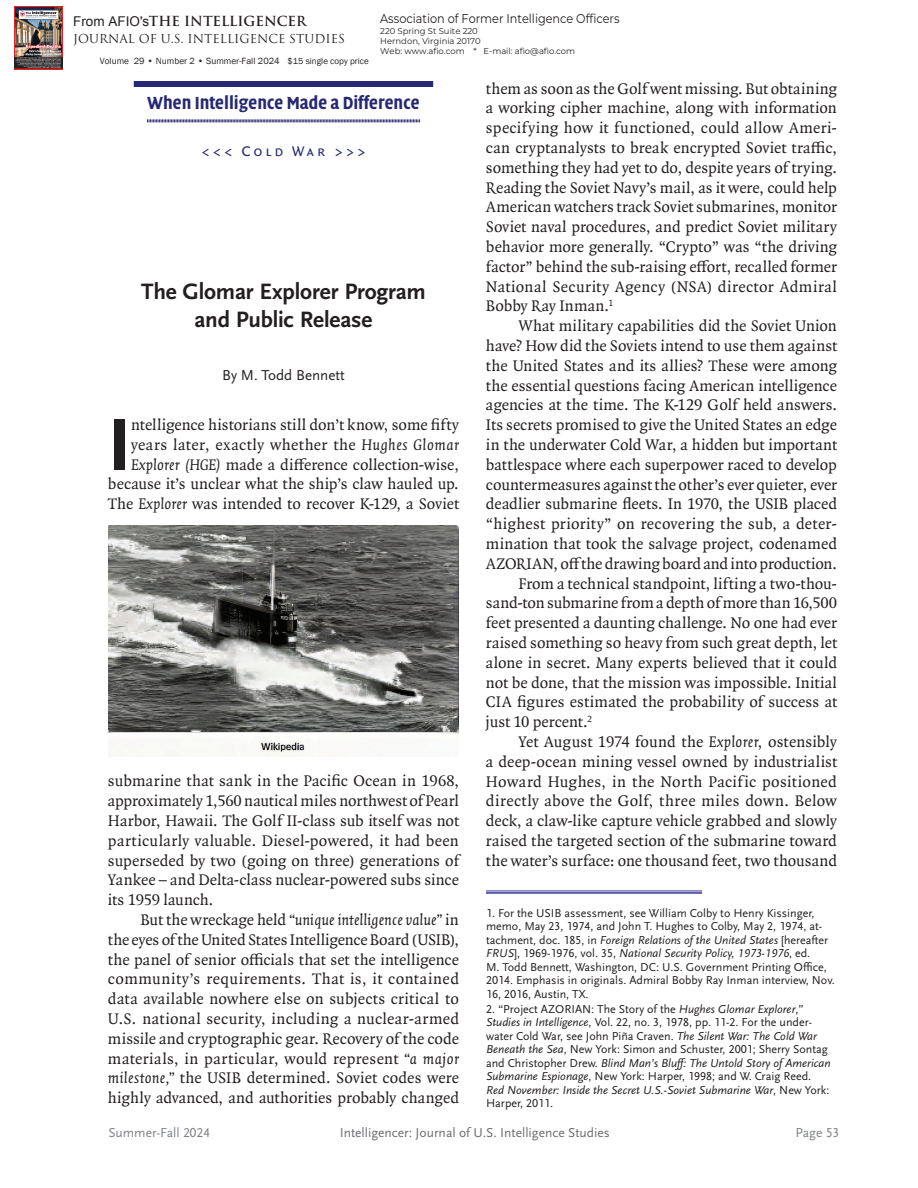
<style>
.page{position:relative;width:918px;height:1188px;background:#fff}
.page>*{position:absolute;margin:0;border:0;box-sizing:border-box;transform-origin:0 0}
.t1{font:78.15px "Quadraat Sans OT Bld";color:#231f20}
.t2{font:700 23.25px/27.9px "Scala Sans OT";letter-spacing:-.01em;color:#231f20;text-align:center}
.t3{font:700 18px "Quadraat OT Head";color:#272873}
.t4{font:16.5px/19.8px "Quadraat OT";letter-spacing:.01em;color:#231f20;text-align:justify}
.t5{font:16.5px "Quadraat OT";letter-spacing:-.015em;color:#231f20}
.t6{font:16.5px "Quadraat OT";letter-spacing:-.01em;color:#231f20}
.t7{font:16.5px "Quadraat OT";letter-spacing:.03em;color:#231f20}
.t8{font:15px "Scala Sans OT";color:#231f20}
.t9{font:15px "Quadraat Sans OT";letter-spacing:.2em;color:#272873}
.t10{font:13.5px "Scala Sans Pro";color:#6c6d70}
.t11{font:700 13.5px "Trajan";color:#231f20}
.t12{font:13.5px "Scala Sans Pro";color:#808285}
.t13{font:12.6px "Montserrat";color:#231f20;scale:.89 1}
.t14{font:12px/13.5px "Scala Sans OT";color:#231f20}
.t15{font:12px "Trajan";color:#231f20}
.t16{font:9.3px "Franklin Gothic";color:#231f20}
.t17{font:8.4px/10.2px "Montserrat";color:#231f20}
.s1{font-family:"Arial";font-weight:400}
.s2{font-size:9px}
.s3{font-style:italic}
</style>
<div class="page">
<div style="left:134px;top:81px;width:299px;height:6px;background:#272873"></div>
<svg style="left:147px;top:119px;width:273px;height:3px"></svg>
<hr style="left:486px;top:891px;width:216px;height:1px;background:#323695">
<hr style="left:486px;top:892px;width:216px;height:2px;background:#323695">
<img style="left:108px;top:525px;width:351px;height:232px">
<img style="left:15px;top:6px;width:48px;height:63px">
<p class="t11" style="left:73px;top:12px;width:235px"><span class="s1">From AFIO's</span>THE INTELLIGENCER</p>
<p class="t15" style="left:73px;top:31px;width:273px">JOURNAL OF U.S. INTELLIGENCE STUDIES</p>
<p class="t16" style="left:100px;top:55px;width:270px">Volume 29 • Number 2 • Summer-Fall 2024 <span class="s2">$15 single copy price</span></p>
<p class="t13" style="left:380px;top:10px;width:270px">Association of Former Intelligence Officers</p>
<p class="t17" style="left:380px;top:26px;width:196px">220 Spring St Suite 220<br>Herndon, Virginia 20170<br>Web: www.afio.com * E-mail: afio@afio.com</p>
<p class="t3" style="left:147px;top:92px;width:274px">When Intelligence Made a Difference</p>
<p class="t9" style="left:201px;top:143px;width:166px">&lt;&lt;&lt; Cold War &gt;&gt;&gt;</p>
<h2 class="t2" style="left:141px;top:278px;width:286px">The Glomar Explorer Program and Public Release</h2>
<p class="t8" style="left:222px;top:367px;width:124px">By M. Todd Bennett</p>
<p class="t4" style="left:108px;top:415px;width:353px;text-align:right">ntelligence historians still don’t know, some fifty years later, exactly whether the <span class="s3">Hughes Glomar Explorer (HGE)</span> made a difference collection-wise, because it’s unclear what the ship’s claw hauled up.<br>The <span class="s3">Explorer</span> was intended to recover K-129, a Soviet</p>
<h1 class="t1" style="left:108px;top:400px;width:24px">I</h1>
<p class="t4" style="left:108px;top:771px;width:353px">submarine that sank in the Pacific Ocean in 1968, approximately 1,560 nautical miles northwest of Pearl Harbor, Hawaii. The Golf II-class sub itself was not particularly valuable. Diesel-powered, it had been superseded by two (going on three) generations of Yankee – and Delta-class nuclear-powered subs since its 1959 launch.</p>
<p class="t4" style="left:108px;top:910px;width:353px;text-indent:32px">But the wreckage held <span class="s3">“unique intelligence value”</span> in the eyes of the United States Intelligence Board (USIB), the panel of senior officials that set the intelligence community’s requirements. That is, it contained data available nowhere else on subjects critical to U.S. national security, including a nuclear-armed missile and cryptographic gear. Recovery of the code materials, in particular, would represent <span class="s3">“a major milestone,”</span> the USIB determined. Soviet codes were highly advanced, and authorities probably changed</p>
<p class="t4" style="left:486px;top:79px;width:353px">them as soon as the Golf went missing. But obtaining a working cipher machine, along with information specifying how it functioned, could allow Ameri&shy;can cryptanalysts to break encrypted Soviet traffic, something they had yet to do, despite years of trying.<br>Reading the Soviet Navy’s mail, as it were, could help American watchers track Soviet submarines, monitor Soviet naval procedures, and predict Soviet military behavior more generally. “Crypto” was “the driving factor” behind the sub-raising effort, recalled former National Security Agency (NSA) director Admiral Bobby Ray Inman.<sup>1</sup></p>
<p class="t4" style="left:518px;top:316px;width:320px">What military capabilities did the Soviet Union</p>
<p class="t4" style="left:486px;top:336px;width:353px">have? How did the Soviets intend to use them against</p>
<p class="t4" style="left:486px;top:356px;width:353px">the United States and its allies? These were among</p>
<p class="t4" style="left:486px;top:376px;width:353px">the essential questions facing American intelligence</p>
<p class="t4" style="left:486px;top:396px;width:352px">agencies at the time. The K-129 Golf held answers.</p>
<p class="t4" style="left:486px;top:415px;width:352px">Its secrets promised to give the United States an edge</p>
<p class="t4" style="left:486px;top:435px;width:352px">in the underwater Cold War, a hidden but important</p>
<p class="t4" style="left:486px;top:455px;width:353px">battlespace where each superpower raced to develop</p>
<p class="t5" style="left:486px;top:475px;width:353px">countermeasures against the other’s ever quieter, ever</p>
<p class="t6" style="left:486px;top:495px;width:353px">deadlier submarine fleets. In 1970, the USIB placed</p>
<p class="t4" style="left:486px;top:514px;width:353px">“highest priority” on recovering the sub, a deter-</p>
<p class="t4" style="left:486px;top:534px;width:353px">mination that took the salvage project, codenamed</p>
<p class="t4" style="left:486px;top:554px;width:352px">AZORIAN, off the drawing board and into production.</p>
<p class="t4" style="left:518px;top:574px;width:320px">From a technical standpoint, lifting a two-thou-</p>
<p class="t4" style="left:486px;top:594px;width:353px">sand-ton submarine from a depth of more than 16,500</p>
<p class="t4" style="left:486px;top:613px;width:353px">feet presented a daunting challenge. No one had ever</p>
<p class="t4" style="left:486px;top:633px;width:353px">raised something so heavy from such great depth, let</p>
<p class="t4" style="left:486px;top:653px;width:353px">alone in secret. Many experts believed that it could</p>
<p class="t4" style="left:486px;top:673px;width:352px">not be done, that the mission was impossible. Initial</p>
<p class="t4" style="left:486px;top:693px;width:353px">CIA figures estimated the probability of success at</p>
<p class="t4" style="left:486px;top:712px;width:108px">just 10 percent.<sup>2</sup></p>
<p class="t4" style="left:518px;top:732px;width:320px">Yet August 1974 found the <span class="s3">Explorer</span>, ostensibly</p>
<p class="t4" style="left:486px;top:752px;width:352px">a deep-ocean mining vessel owned by industrialist</p>
<p class="t4" style="left:486px;top:772px;width:352px">Howard Hughes, in the North Pacific positioned</p>
<p class="t7" style="left:486px;top:792px;width:352px">directly above the Golf, three miles down. Below</p>
<p class="t4" style="left:486px;top:811px;width:353px">deck, a claw-like capture vehicle grabbed and slowly</p>
<p class="t4" style="left:486px;top:831px;width:352px">raised the targeted section of the submarine toward</p>
<p class="t4" style="left:486px;top:851px;width:353px">the water’s surface: one thousand feet, two thousand</p>
<p class="t14" style="left:486px;top:906px;width:350px">1. For the USIB assessment, see William Colby to Henry Kissinger, memo, May 23, 1974, and John T. Hughes to Colby, May 2, 1974, at&shy;tachment, doc. 185, in <span class="s3">Foreign Relations of the United States</span> [hereafter <span class="s3">FRUS</span>], 1969-1976, vol. 35, <span class="s3">National Security Policy, 1973-1976</span>, ed.<br>M. Todd Bennett, Washington, DC: U.S. Government Printing Office, 2014. Emphasis in originals. Admiral Bobby Ray Inman interview, Nov.<br>16, 2016, Austin, TX.</p>
<p class="t14" style="left:486px;top:1002px;width:346px">2. “Project AZORIAN: The Story of the <span class="s3">Hughes Glomar Explorer</span>,” <span class="s3">Studies in Intelligence</span>, Vol. 22, no. 3, 1978, pp. 11-2. For the under&shy;water Cold War, see John Piña Craven. <span class="s3">The Silent War: The Cold War Beneath the Sea</span>, New York: Simon and Schuster, 2001; Sherry Sontag and Christopher Drew. <span class="s3">Blind Man’s Bluff: The Untold Story of American Submarine Espionage</span>, New York: Harper, 1998; and W. Craig Reed.<br><span class="s3">Red November: Inside the Secret U.S.-Soviet Submarine War</span>, New York:<br>Harper, 2011.</p>
<p class="t12" style="left:108px;top:1124px;width:103px">Summer-Fall 2024</p>
<p class="t10" style="left:340px;top:1124px;width:272px">Intelligencer: Journal of U.S. Intelligence Studies</p>
<p class="t12" style="left:796px;top:1124px;width:45px">Page 53</p>
</div>
